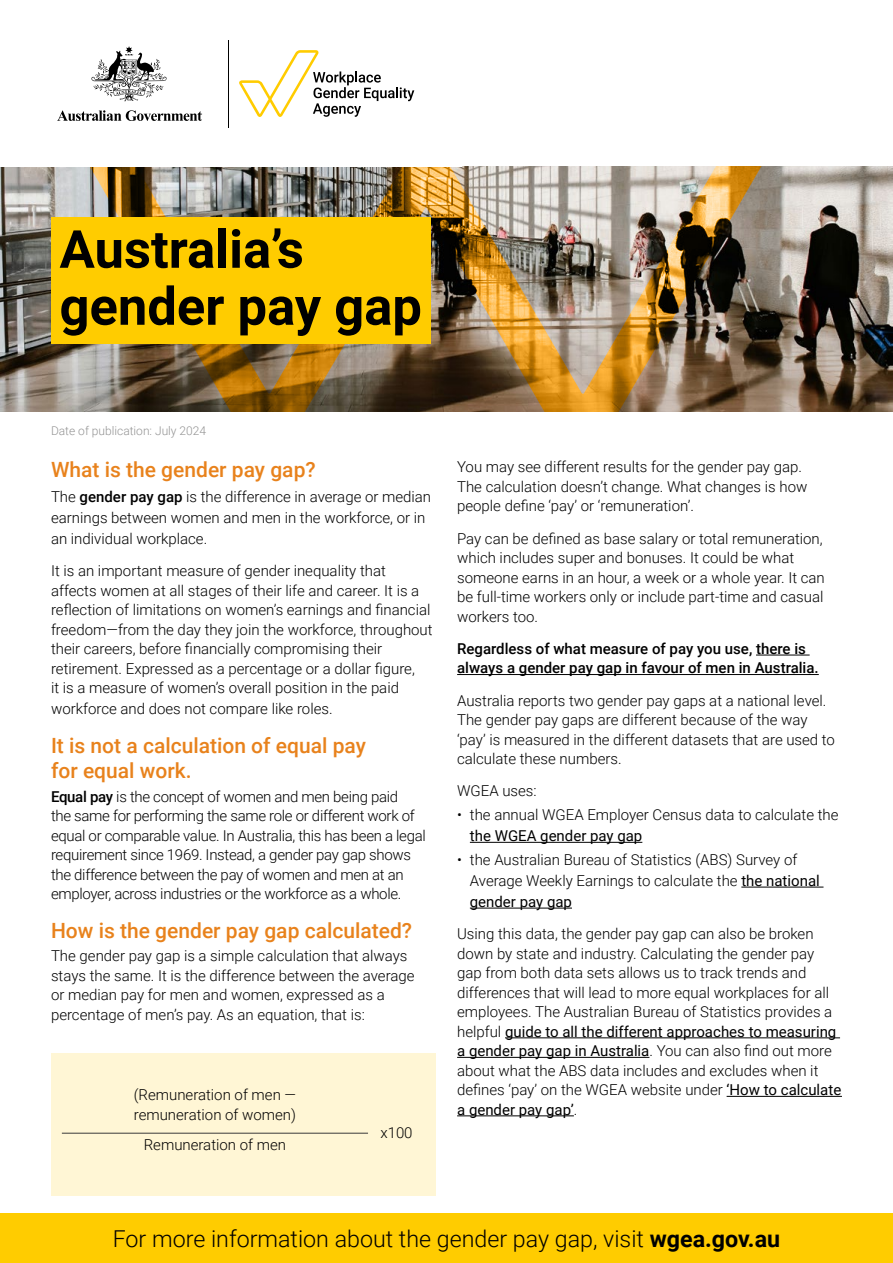
<style>
.page{position:relative;width:893px;height:1263px;background:#fff}
.page>*{position:absolute;margin:0;border:0;box-sizing:border-box;transform-origin:0 0}
.t1{font:700 52.5px/57px "Roboto";color:#000}
._02_H2{font:300 23.25px "Roboto";color:#000}
._02_H2-2{font:500 21px/25.5px "Roboto";color:#e8821c}
._00_body{font:300 15px/19.5px "Roboto";color:#000}
._00_body-2{font:300 15px/19.5px "Roboto";letter-spacing:-.02em;color:#000}
._00_body-3{font:500 15px/19.5px "Roboto";color:#000}
._00_body_b4_bullet{font:300 15px "Roboto";color:#000}
._00_body-4{font:300 12px "Roboto";color:#949494}
.s1{font-weight:500}
.s2{font-weight:400}
.s3{font-weight:700}
</style>
<div class="page">
<div style="left:51px;top:1053px;width:385px;height:143px;background:#fff6d5"></div>
<div style="left:0;top:1213px;width:893px;height:50px;background:#fc0"></div>
<img style="left:0;top:167px;width:893px;height:244px">
<div style="left:51px;top:217px;width:379px;height:126px;background:#fc0"></div>
<hr style="left:756px;top:655px;width:54px;height:1px;background:#000">
<hr style="left:457px;top:674px;width:362px;height:1px;background:#000">
<hr style="left:470px;top:842px;width:172px;height:1px;background:#000">
<hr style="left:741px;top:887px;width:82px;height:1px;background:#000">
<hr style="left:470px;top:908px;width:102px;height:1px;background:#000">
<hr style="left:505px;top:1037px;width:335px;height:1px;background:#000">
<hr style="left:457px;top:1057px;width:192px;height:1px;background:#000">
<hr style="left:727px;top:1096px;width:115px;height:1px;background:#000">
<hr style="left:457px;top:1115px;width:117px;height:1px;background:#000">
<hr style="left:62px;top:1133px;width:306px;height:1px;background:#3a3a3a">
<hr style="left:228px;top:40px;width:1px;height:87px;background:#000">
<svg style="left:91px;top:46px;width:76px;height:55px"></svg>
<svg style="left:57px;top:110px;width:145px;height:11px"></svg>
<svg style="left:239px;top:50px;width:175px;height:67px"></svg>
<p class="t1" style="left:60px;top:219px;width:364px">Australia’s gender pay gap</p>
<p class="_00_body-4" style="left:51px;top:422px;width:157px">Date of publication: July 2024</p>
<p class="_02_H2-2" style="left:51px;top:456px;width:266px">What is the gender pay gap?</p>
<p class="_00_body" style="left:51px;top:486px;width:382px;line-height:21px">The <span class="s1">gender pay gap</span> is the difference in average or median earnings between women and men in the workforce, or in an individual workplace.</p>
<p class="_00_body" style="left:51px;top:561px;width:383px">It is an important measure of gender inequality that affects women at all stages of their life and career. It is a reflection of limitations on women’s earnings and financial freedom—from the day they join the workforce, throughout their careers, before financially compromising their retirement. Expressed as a percentage or a dollar figure,<br>it is a measure of women’s overall position in the paid</p>
<p class="_00_body" style="left:51px;top:699px;width:283px">workforce and does not compare like roles.</p>
<p class="_02_H2-2" style="left:51px;top:732px;width:317px">It is not a calculation of equal pay for equal work.</p>
<p class="_00_body-2" style="left:51px;top:786px;width:376px"><span class="s1">Equal pay</span> is the concept of women and men being paid<br>the same for performing the same role or different work of equal or comparable value. In Australia, this has been a legal requirement since 1969. Instead, a gender pay gap shows the difference between the pay of women and men at an employer, across industries or the workforce as a whole.</p>
<p class="_02_H2-2" style="left:51px;top:917px;width:363px">How is the gender pay gap calculated?</p>
<p class="_00_body" style="left:51px;top:946px;width:365px">The gender pay gap is a simple calculation that always stays the same. It is the difference between the average or median pay for men and women, expressed as a percentage of men’s pay. As an equation, that is:</p>
<p class="_00_body" style="left:134px;top:1085px;width:164px">(Remuneration of men — remuneration of women)</p>
<p class="_00_body" style="left:144px;top:1135px;width:144px">Remuneration of men</p>
<p class="_00_body" style="left:380px;top:1122px;width:34px">x100</p>
<p class="_00_body" style="left:457px;top:457px;width:352px">You may see different results for the gender pay gap.<br>The calculation doesn’t change. What changes is how people define ‘pay’ or ‘remuneration’.</p>
<p class="_00_body" style="left:457px;top:528px;width:369px">Pay can be defined as base salary or total remuneration, which includes super and bonuses. It could be what someone earns in an hour, a week or a whole year. It can be full‑time workers only or include part-time and casual workers too.</p>
<p class="_00_body-3" style="left:457px;top:638px;width:363px">Regardless of what measure of pay you use, there is always a gender pay gap in favour of men in Australia.</p>
<p class="_00_body" style="left:457px;top:690px;width:379px">Australia reports two gender pay gaps at a national level.<br>The gender pay gaps are different because of the way ‘pay’ is measured in the different datasets that are used to calculate these numbers.</p>
<p class="_00_body_b4_bullet" style="left:457px;top:781px;width:81px">WGEA uses:</p>
<p class="_00_body" style="left:470px;top:804px;width:370px;line-height:21px;text-indent:-13px">• the annual WGEA Employer Census data to calculate the <span class="s2">the WGEA gender pay gap</span></p>
<p class="_00_body" style="left:470px;top:848px;width:351px;line-height:21px;text-indent:-13px">• the Australian Bureau of Statistics (ABS) Survey of<br>Average Weekly Earnings to calculate the <span class="s2">the national gender pay gap</span></p>
<p class="_00_body" style="left:457px;top:923px;width:386px">Using this data, the gender pay gap can also be broken down by state and industry. Calculating the gender pay gap from both data sets allows us to track trends and differences that will lead to more equal workplaces for all employees. The Australian Bureau of Statistics provides a helpful <span class="s2">guide to all the different approaches to measuring a gender pay gap in Australia</span>. You can also find out more about what the ABS data includes and excludes when it defines ‘pay’ on the WGEA website under <span class="s2">‘How to calculate a gender pay gap’</span>.</p>
<p class="_02_H2" style="left:113px;top:1222px;width:669px">For more information about the gender pay gap, visit <span class="s3">wgea.gov.au</span></p>
</div>
